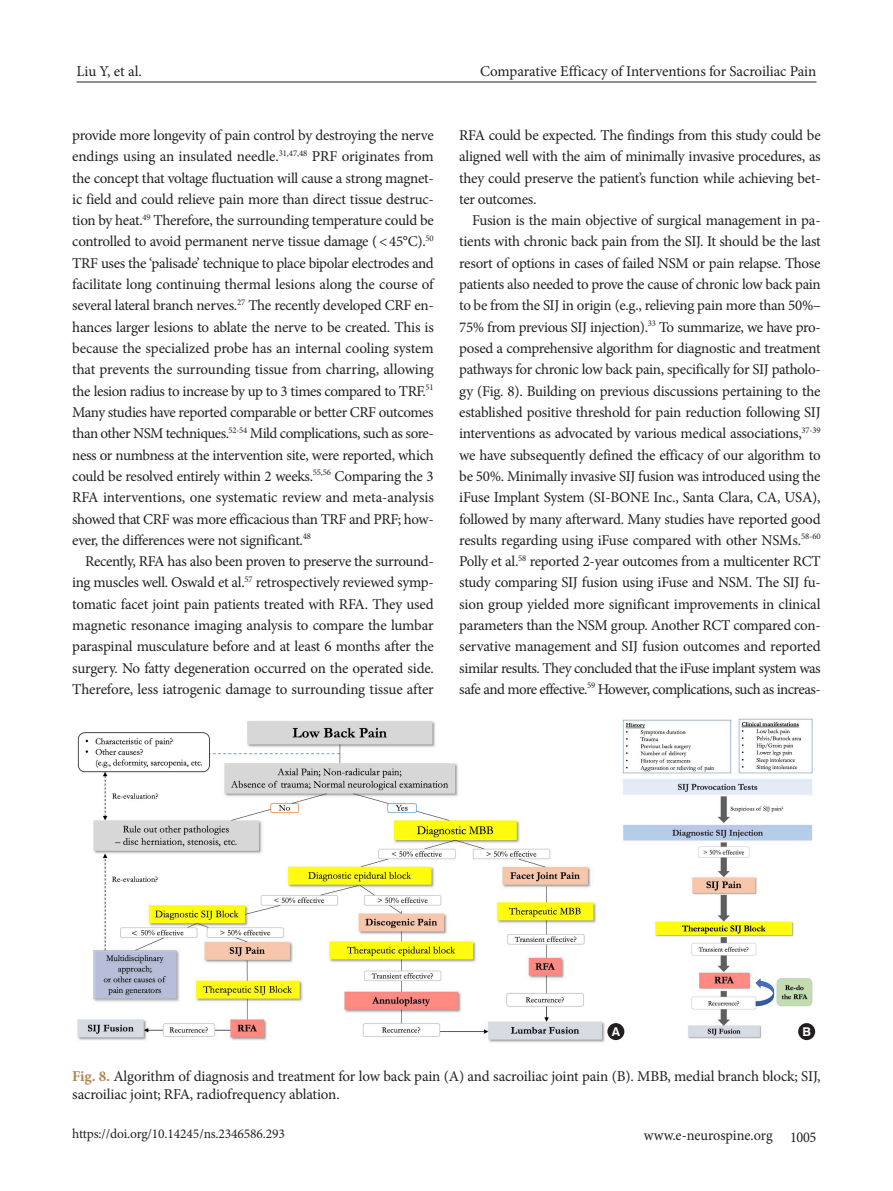
<style>
.page{position:relative;width:893px;height:1191px;background:#fff}
.page>*{position:absolute;margin:0;border:0;box-sizing:border-box;transform-origin:0 0}
.본문{font:15px/21.3px "Minion Pro";letter-spacing:-.02em;color:#231f20;text-align:justify}
.표그림캡션{font:15px/18px "Minion Pro";letter-spacing:-.01em;color:#231f20}
.본문-2{font:15px "Minion Pro";letter-spacing:-.02em;color:#231f20;scale:.95 1}
.t1{font:13.5px "Minion Pro";letter-spacing:-.01em;color:#231f20}
.t2{font:700 12.15px "Swiss 721 BT";color:#fff}
.s1{font-weight:700;color:#b28450}
</style>
<div class="page">
<hr style="left:77px;top:82px;width:739px;height:1px;background:#231f20">
<img style="left:77px;top:716px;width:739px;height:327px">
<div style="left:607px;top:1023px;width:17px;height:17px;background:#231f20;border-radius:50%"></div>
<div style="left:798px;top:1023px;width:17px;height:17px;background:#231f20;border-radius:50%"></div>
<p class="본문" style="left:77px;top:61px;width:67px">Liu Y, et al.</p>
<p class="본문" style="left:480px;top:61px;width:338px">Comparative Efficacy of Interventions for Sacroiliac Pain</p>
<p class="본문" style="left:72px;top:125px;width:363px">provide more longevity of pain control by destroying the nerve endings using an insulated needle.<sup>31,47,48</sup> PRF originates from the concept that voltage fluctuation will cause a strong magnet&shy;ic field and could relieve pain more than direct tissue destruc&shy;tion by heat.<sup>49</sup> Therefore, the surrounding temperature could be controlled to avoid permanent nerve tissue damage (&lt; 45°C).<sup>50<br></sup>TRF uses the ‘palisade’ technique to place bipolar electrodes and facilitate long continuing thermal lesions along the course of several lateral branch nerves.<sup>27</sup> The recently developed CRF en&shy;hances larger lesions to ablate the nerve to be created. This is because the specialized probe has an internal cooling system that prevents the surrounding tissue from charring, allowing the lesion radius to increase by up to 3 times compared to TRF.<sup>51<br></sup>Many studies have reported comparable or better CRF outcomes than other NSM techniques.<sup>52-54</sup> Mild complications, such as sore&shy;ness or numbness at the intervention site, were reported, which could be resolved entirely within 2 weeks.<sup>55,56</sup> Comparing the 3<br>RFA interventions, one systematic review and meta-analysis showed that CRF was more efficacious than TRF and PRF; how&shy;ever, the differences were not significant.<sup>48</sup></p>
<p class="본문" style="left:72px;top:551px;width:363px;text-indent:13px">Recently, RFA has also been proven to preserve the surround&shy;ing muscles well. Oswald et al.<sup>57</sup> retrospectively reviewed symp&shy;tomatic facet joint pain patients treated with RFA. They used magnetic resonance imaging analysis to compare the lumbar paraspinal musculature before and at least 6 months after the surgery. No fatty degeneration occurred on the operated side.<br>Therefore, less iatrogenic damage to surrounding tissue after</p>
<p class="본문" style="left:459px;top:125px;width:363px">RFA could be expected. The findings from this study could be aligned well with the aim of minimally invasive procedures, as they could preserve the patient’s function while achieving bet&shy;ter outcomes.</p>
<p class="본문" style="left:459px;top:210px;width:363px;text-indent:13px">Fusion is the main objective of surgical management in pa&shy;tients with chronic back pain from the SIJ. It should be the last resort of options in cases of failed NSM or pain relapse. Those patients also needed to prove the cause of chronic low back pain to be from the SIJ in origin (e.g., relieving pain more than 50%– 75% from previous SIJ injection).<sup>33</sup> To summarize, we have pro&shy;posed a comprehensive algorithm for diagnostic and treatment pathways for chronic low back pain, specifically for SIJ patholo&shy;gy (Fig. 8). Building on previous discussions pertaining to the established positive threshold for pain reduction following SIJ interventions as advocated by various medical associations,<sup>37-39 </sup>we have subsequently defined the efficacy of our algorithm to be 50%. Minimally invasive SIJ fusion was introduced using the iFuse Implant System (SI-BONE Inc., Santa Clara, CA, USA), followed by many afterward. Many studies have reported good results regarding using iFuse compared with other NSMs.<sup>58-60<br></sup>Polly et al.<sup>58</sup> reported 2-year outcomes from a multicenter RCT study comparing SIJ fusion using iFuse and NSM. The SIJ fu&shy;sion group yielded more significant improvements in clinical parameters than the NSM group. Another RCT compared con&shy;servative management and SIJ fusion outcomes and reported similar results. They concluded that the iFuse implant system was safe and more effective.<sup>59</sup> However, complications, such as increas-</p>
<p class="t2" style="left:612px;top:1024px;width:10px">A</p>
<p class="t2" style="left:802px;top:1024px;width:10px">B</p>
<p class="표그림캡션" style="left:72px;top:1067px;width:750px"><span class="s1">Fig. 8.</span> Algorithm of diagnosis and treatment for low back pain (A) and sacroiliac joint pain (B). MBB, medial branch block; SIJ, sacroiliac joint; RFA, radiofrequency ablation.</p>
<p class="t1" style="left:72px;top:1124px;width:214px">https://doi.org/10.14245/ns.2346586.293</p>
<p class="본문-2" style="left:644px;top:1125px;width:183px">www.e-neurospine.org 1005</p>
</div>
